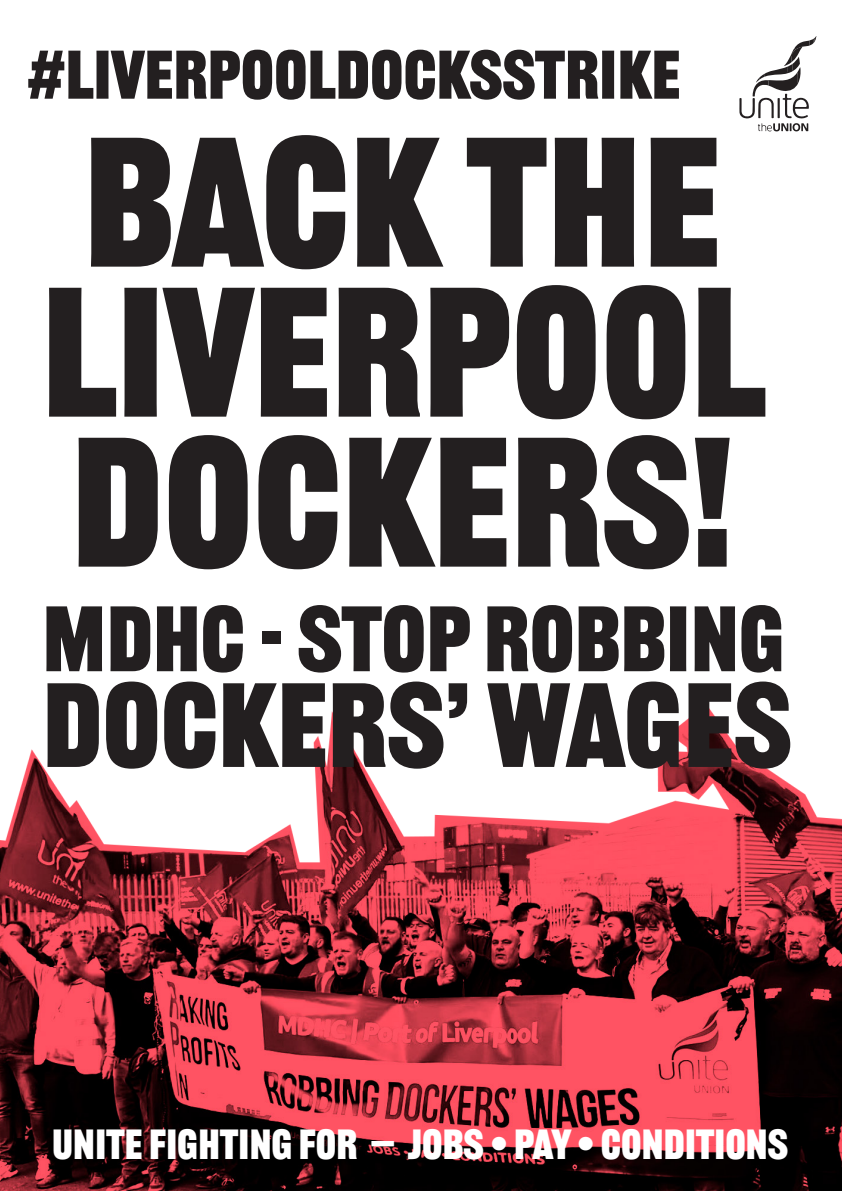
<style>
.page{position:relative;width:842px;height:1191px;background:#fff}
.page>*{position:absolute;margin:0;border:0;box-sizing:border-box;transform-origin:0 0}
.t1{font:500 180.2px "Railroad Gothic ATF";color:#231f20}
.t2{font:500 116.9px "Railroad Gothic ATF";color:#231f20}
.t3{font:500 90.6px "Railroad Gothic ATF";color:#231f20}
.t4{font:500 67.2px "Railroad Gothic ATF";color:#231f20}
.t5{font:500 41.3px "Railroad Gothic ATF";color:#fff}
</style>
<div class="page">
<img style="left:0;top:704px;width:842px;height:487px">
<svg style="left:739px;top:36px;width:77px;height:96px"></svg>
<p class="t4" style="left:27px;top:34px;width:655px">#LIVERPOOLDOCKSSTRIKE</p>
<p class="t1" style="left:84px;top:92px;width:639px">BACK THE</p>
<p class="t1" style="left:42px;top:242px;width:726px">LIVERPOOL</p>
<p class="t1" style="left:71px;top:392px;width:664px">DOCKERS!</p>
<p class="t3" style="left:43px;top:583px;width:743px">MDHC - STOP ROBBING</p>
<p class="t2" style="left:43px;top:654px;width:750px">DOCKERS’ WAGES</p>
<p class="t5" style="left:52px;top:1119px;width:737px">UNITE FIGHTING FOR — JOBS • PAY • CONDITIONS</p>
</div>
